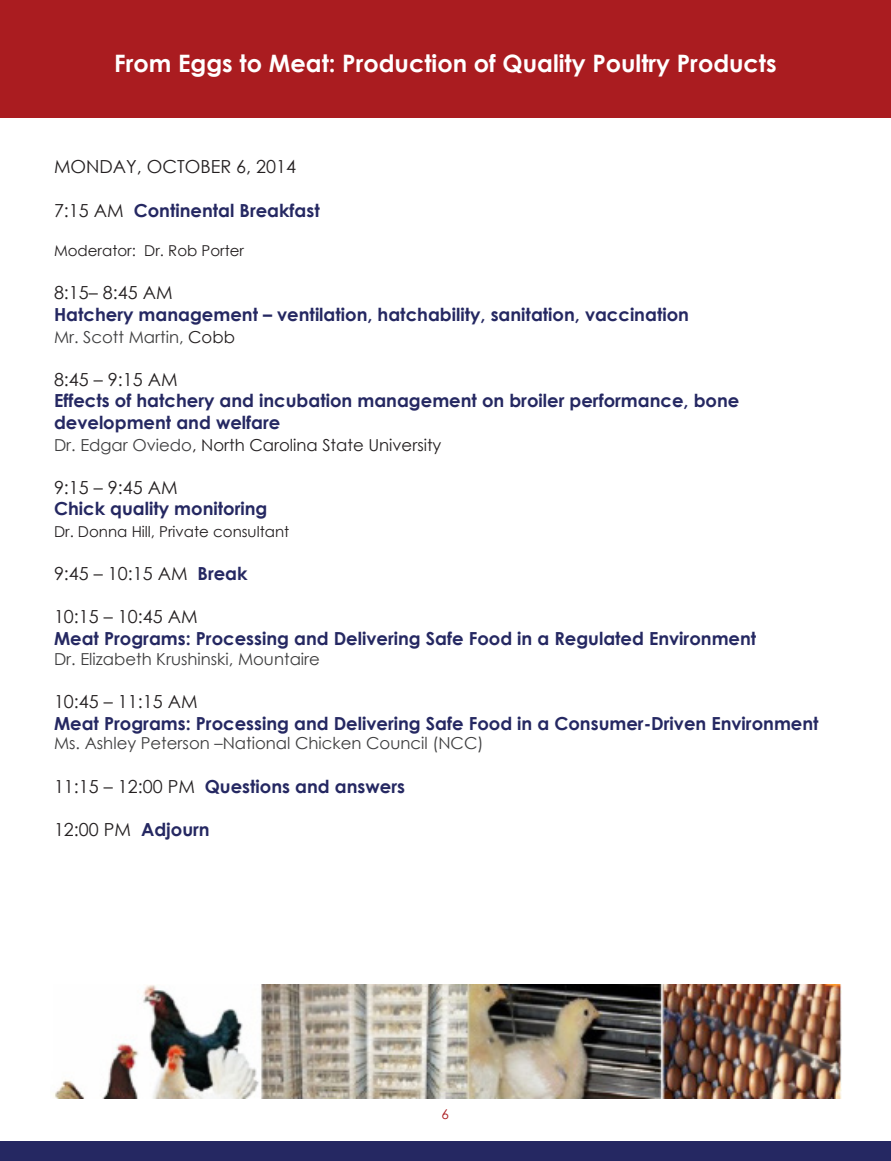
<style>
.page{position:relative;width:891px;height:1161px;background:#fff}
.page>*{position:absolute;margin:0;border:0;box-sizing:border-box;transform-origin:0 0}
.t1{font:700 24px "Century Gothic";color:#fff}
.Time{font:700 18px/21.6px "Century Gothic";color:#252862}
.Time-2{font:18px "Century Gothic";color:#231f20}
.Time-3{font:16.5px "Century Gothic";color:#3e3e3f}
.Time-4{font:16.5px "Century Gothic";color:#231f20}
.Time-5{font:15px "Century Gothic";color:#231f20}
.t2{font:13.5px "Century Gothic";color:#aa1c20}
.s1{font-weight:400;color:#231f20}
.s2{color:#231f20}
.s3{color:#3e3e3f}
.s4{font-weight:700;color:#252862}
</style>
<div class="page">
<div style="left:0;top:1141px;width:891px;height:20px;background:#252862"></div>
<div style="left:0;top:0;width:891px;height:118px;background:#aa1c20"></div>
<img style="left:54px;top:984px;width:788px;height:115px">
<p class="t1" style="left:114px;top:45px;width:664px">From Eggs to Meat: Production of Quality Poultry Products</p>
<p class="Time-2" style="left:54px;top:154px;width:244px">MONDAY, OCTOBER 6, 2014</p>
<p class="Time" style="left:54px;top:198px;width:267px"><span class="s1">7:15 AM</span> Continental Breakfast</p>
<p class="Time-5" style="left:54px;top:240px;width:192px">Moderator: Dr. Rob Porter</p>
<p class="Time" style="left:54px;top:281px;width:637px"><span class="s1">8:15– 8:45 AM<br></span>Hatchery management – ventilation, hatchability, sanitation, vaccination</p>
<p class="Time-3" style="left:54px;top:325px;width:182px">Mr. Scott Martin, <span class="s2">Cobb</span></p>
<p class="Time-2" style="left:54px;top:367px;width:125px">8:45 – 9:15 AM</p>
<p class="Time" style="left:54px;top:389px;width:687px">Effects of hatchery and incubation management on broiler performance, bone development and welfare</p>
<p class="Time-4" style="left:54px;top:433px;width:389px"><span class="s3">Dr. Edgar Oviedo</span>, North Carolina State University</p>
<p class="Time-2" style="left:54px;top:475px;width:125px">9:15 – 9:45 AM</p>
<p class="Time" style="left:54px;top:497px;width:215px">Chick quality monitoring</p>
<p class="Time-5" style="left:54px;top:521px;width:237px">Dr. Donna Hill, Private consultant</p>
<p class="Time-2" style="left:54px;top:561px;width:195px">9:45 – 10:15 AM <span class="s4">Break</span></p>
<p class="Time" style="left:54px;top:605px;width:704px"><span class="s1">10:15 – 10:45 AM<br></span>Meat Programs: Processing and Delivering Safe Food in a Regulated Environment</p>
<p class="Time-3" style="left:54px;top:647px;width:267px">Dr. Elizabeth Krushinski, Mountaire</p>
<p class="Time-2" style="left:54px;top:689px;width:145px">10:45 – 11:15 AM</p>
<p class="Time" style="left:54px;top:711px;width:766px">Meat Programs: Processing and Delivering Safe Food in a Consumer-Driven Environment</p>
<p class="Time-3" style="left:54px;top:732px;width:431px">Ms. Ashley Peterson –National Chicken Council (NCC)</p>
<p class="Time" style="left:54px;top:774px;width:353px"><span class="s1">11:15 – 12:00 PM</span> Questions and answers</p>
<p class="Time-2" style="left:54px;top:817px;width:157px">12:00 PM <span class="s4">Adjourn</span></p>
<p class="t2" style="left:442px;top:1105px;width:9px">6</p>
</div>
